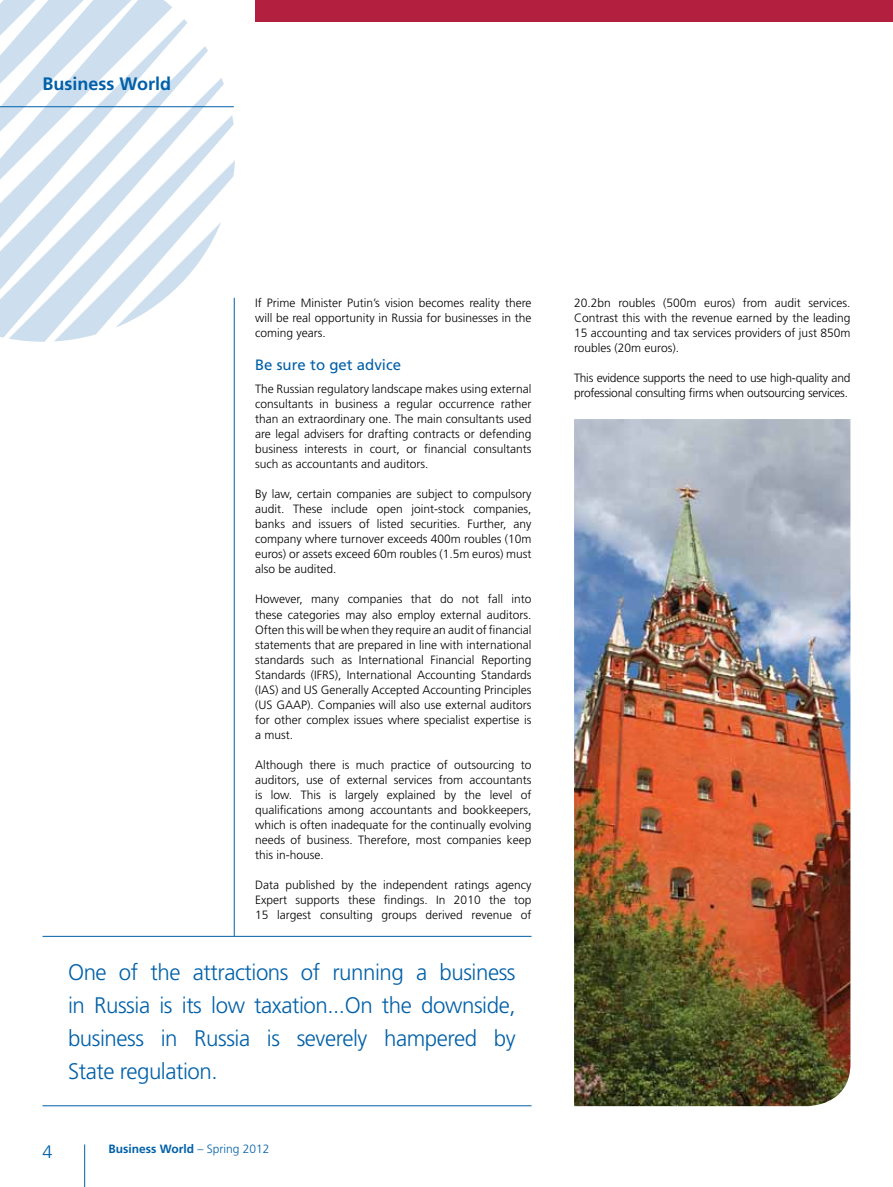
<style>
.page{position:relative;width:893px;height:1187px;background:#fff}
.page>*{position:absolute;margin:0;border:0;box-sizing:border-box;transform-origin:0 0}
.t1{font:300 22.5px/33px "Frutiger";letter-spacing:-.02em;color:#0060a9;text-align:justify}
.t2{font:700 18px "Frutiger";color:#0060a9}
.t3{font:300 18px "Frutiger";color:#0060a9}
.t4{font:15px "Frutiger";color:#0060a9}
.t5{font:300 12px/15px "Frutiger";color:#000;text-align:justify}
.t6{font:300 12px/15px "Frutiger";letter-spacing:-.02em;color:#000}
.t7{font:700 12px "Frutiger";color:#0060a9}
.s1{font-weight:300}
</style>
<div class="page">
<hr style="left:84px;top:1144px;width:1px;height:42px;background:#0060a9">
<hr style="left:234px;top:298px;width:1px;height:637px;background:#0060a9">
<div style="left:255px;top:0;width:638px;height:21px;background:#b31f3e"></div>
<svg style="left:0;top:0;width:235px;height:341px"></svg>
<hr style="left:43px;top:935px;width:488px;height:1px;background:#0060a9">
<hr style="left:43px;top:1105px;width:488px;height:1px;background:#0060a9">
<hr style="left:0;top:106px;width:234px;height:1px;background:#0060a9">
<img style="left:574px;top:419px;width:276px;height:687px">
<h2 class="t2" style="left:43px;top:73px;width:130px">Business World</h2>
<p class="t5" style="left:255px;top:295px;width:278px">If Prime Minister Putin’s vision becomes reality there will be real opportunity in Russia for businesses in the coming years.</p>
<p class="t4" style="left:255px;top:356px;width:147px">Be sure to get advice</p>
<p class="t5" style="left:255px;top:382px;width:278px">The Russian regulatory landscape makes using external consultants in business a regular occurrence rather than an extraordinary one. The main consultants used are legal advisers for drafting contracts or defending business interests in court, or financial consultants such as accountants and auditors.</p>
<p class="t5" style="left:255px;top:487px;width:278px">By law, certain companies are subject to compulsory audit. These include open joint-stock companies, banks and issuers of listed securities. Further, any company where turnover exceeds 400m roubles (10m euros) or assets exceed 60m roubles (1.5m euros) must also be audited.</p>
<p class="t5" style="left:255px;top:592px;width:278px">However, many companies that do not fall into these categories may also employ external auditors.<br>Often this will be when they require an audit of financial statements that are prepared in line with international standards such as International Financial Reporting Standards (IFRS), International Accounting Standards (IAS) and US Generally Accepted Accounting Principles (US GAAP). Companies will also use external auditors for other complex issues where specialist expertise is a must.</p>
<p class="t5" style="left:255px;top:757px;width:278px">Although there is much practice of outsourcing to auditors, use of external services from accountants is low. This is largely explained by the level of qualifications among accountants and bookkeepers, which is often inadequate for the continually evolving needs of business. Therefore, most companies keep this in-house.</p>
<p class="t5" style="left:255px;top:877px;width:278px">Data published by the independent ratings agency Expert supports these findings. In 2010 the top 15 largest consulting groups derived revenue of</p>
<h1 class="t1" style="left:68px;top:956px;width:449px">One of the attractions of running a business in Russia is its low taxation...On the downside, business in Russia is severely hampered by State regulation.</h1>
<h2 class="t3" style="left:43px;top:1141px;width:12px">4</h2>
<p class="t7" style="left:108px;top:1142px;width:163px">Business World <span class="s1">– Spring 2012</span></p>
<p class="t5" style="left:574px;top:295px;width:278px">20.2bn roubles (500m euros) from audit services.<br>Contrast this with the revenue earned by the leading 15 accounting and tax services providers of just 850m roubles (20m euros).</p>
<p class="t6" style="left:574px;top:370px;width:278px">This evidence supports the need to use high-quality and professional consulting firms when outsourcing services.</p>
</div>
